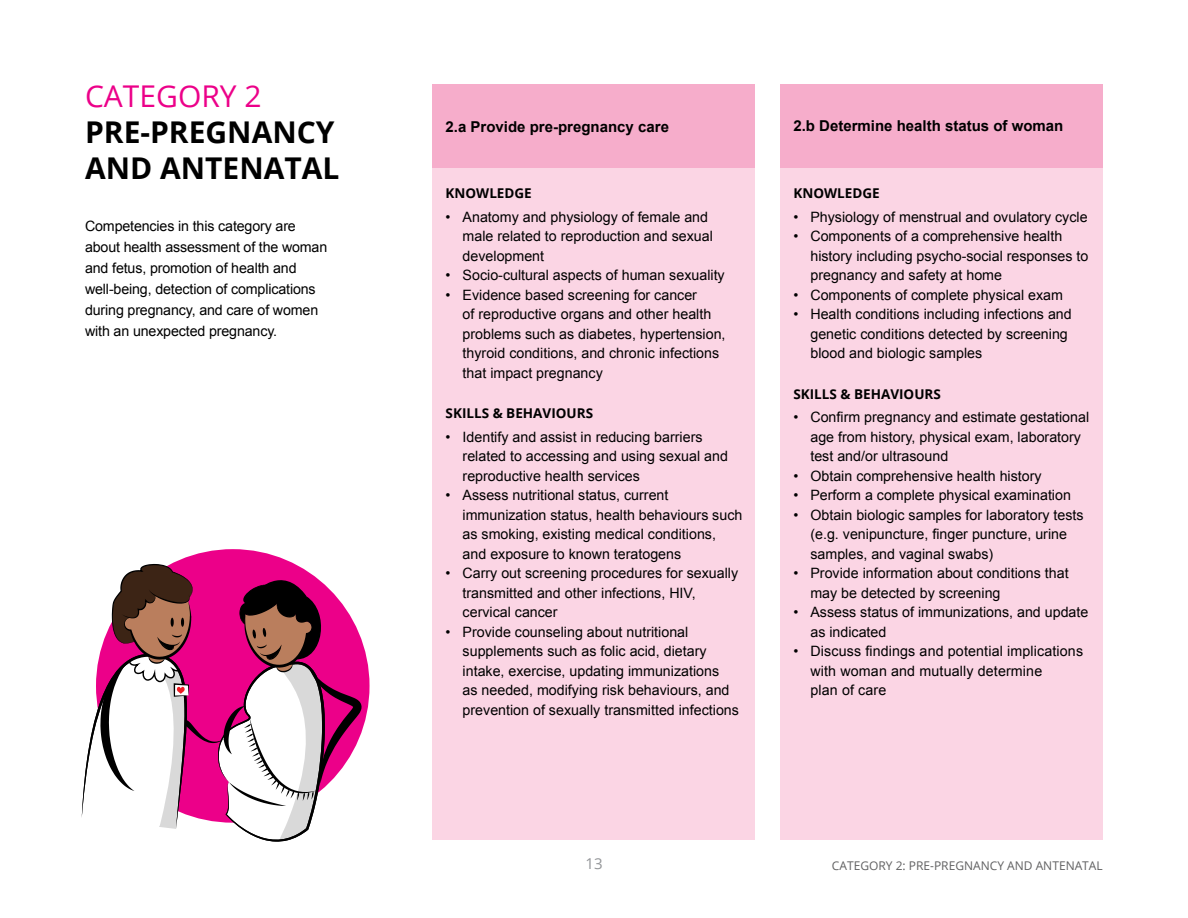
<style>
.page{position:relative;width:1188px;height:918px;background:#fff}
.page>*{position:absolute;margin:0;border:0;box-sizing:border-box;transform-origin:0 0}
.t1{font:700 30px/36px "Open Sans";color:#000}
.t2{font:30px "Open Sans";color:#ec0089}
.t3{font:700 15px "Arial";color:#000}
.t4{font:15px "Open Sans";color:#939598}
.t5{font:14.25px/19.5px "Arial";color:#000}
.t6{font:700 13.5px "Open Sans";color:#000}
.t7{font:12px "Open Sans";color:#606061}
</style>
<div class="page">
<div style="left:433px;top:84px;width:322px;height:84px;background:#f6adcb"></div>
<div style="left:781px;top:84px;width:322px;height:84px;background:#f6adcb"></div>
<div style="left:433px;top:168px;width:322px;height:672px;background:#fbd5e4"></div>
<div style="left:781px;top:168px;width:322px;height:672px;background:#fbd5e4"></div>
<div style="left:96px;top:549px;width:274px;height:274px;background:#ec0089;border-radius:50%"></div>
<svg style="left:82px;top:564px;width:280px;height:278px"></svg>
<h1 class="t2" style="left:85px;top:76px;width:178px">CATEGORY 2</h1>
<h1 class="t1" style="left:85px;top:113px;width:256px">PRE-PREGNANCY<br>AND ANTENATAL</h1>
<p class="t3" style="left:446px;top:116px;width:225px">2.a Provide pre-pregnancy care</p>
<p class="t3" style="left:793px;top:116px;width:272px">2.b Determine health status of woman</p>
<p class="t6" style="left:446px;top:183px;width:88px">KNOWLEDGE</p>
<p class="t5" style="left:463px;top:207px;width:252px;text-indent:-17px">• Anatomy and physiology of female and male related to reproduction and sexual development</p>
<p class="t5" style="left:446px;top:265px;width:281px">• Socio-cultural aspects of human sexuality</p>
<p class="t5" style="left:463px;top:285px;width:264px;text-indent:-17px">• Evidence based screening for cancer<br>of reproductive organs and other health problems such as diabetes, hypertension, thyroid conditions, and chronic infections that impact pregnancy</p>
<p class="t6" style="left:446px;top:404px;width:149px">SKILLS &amp; BEHAVIOURS</p>
<p class="t5" style="left:463px;top:427px;width:267px;text-indent:-17px">• Identify and assist in reducing barriers related to accessing and using sexual and reproductive health services</p>
<p class="t5" style="left:463px;top:486px;width:281px;text-indent:-17px">• Assess nutritional status, current immunization status, health behaviours such as smoking, existing medical conditions, and exposure to known teratogens</p>
<p class="t5" style="left:463px;top:564px;width:277px;text-indent:-17px">• Carry out screening procedures for sexually transmitted and other infections, HIV, cervical cancer</p>
<p class="t5" style="left:463px;top:622px;width:278px;text-indent:-17px">• Provide counseling about nutritional supplements such as folic acid, dietary intake, exercise, updating immunizations<br>as needed, modifying risk behaviours, and prevention of sexually transmitted infections</p>
<p class="t6" style="left:793px;top:183px;width:88px">KNOWLEDGE</p>
<p class="t5" style="left:793px;top:207px;width:296px">• Physiology of menstrual and ovulatory cycle</p>
<p class="t5" style="left:810px;top:226px;width:279px;text-indent:-17px">• Components of a comprehensive health history including psycho-social responses to pregnancy and safety at home</p>
<p class="t5" style="left:793px;top:285px;width:271px">• Components of complete physical exam</p>
<p class="t5" style="left:810px;top:304px;width:263px;text-indent:-17px">• Health conditions including infections and genetic conditions detected by screening blood and biologic samples</p>
<p class="t6" style="left:793px;top:384px;width:149px">SKILLS &amp; BEHAVIOURS</p>
<p class="t5" style="left:810px;top:408px;width:280px;text-indent:-17px">• Confirm pregnancy and estimate gestational age from history, physical exam, laboratory test and/or ultrasound</p>
<p class="t5" style="left:793px;top:466px;width:250px">• Obtain comprehensive health history</p>
<p class="t5" style="left:793px;top:486px;width:279px">• Perform a complete physical examination</p>
<p class="t5" style="left:810px;top:505px;width:275px;text-indent:-17px">• Obtain biologic samples for laboratory tests (e.g. venipuncture, finger puncture, urine samples, and vaginal swabs)</p>
<p class="t5" style="left:810px;top:564px;width:260px;text-indent:-17px">• Provide information about conditions that may be detected by screening</p>
<p class="t5" style="left:810px;top:603px;width:280px;text-indent:-17px">• Assess status of immunizations, and update as indicated</p>
<p class="t5" style="left:810px;top:642px;width:274px;text-indent:-17px">• Discuss findings and potential implications with woman and mutually determine<br>plan of care</p>
<p class="t5" style="left:85px;top:216px;width:244px;line-height:21px">Competencies in this category are about health assessment of the woman and fetus, promotion of health and well-being, detection of complications during pregnancy, and care of women with an unexpected pregnancy.</p>
<p class="t4" style="left:585px;top:853px;width:19px">13</p>
<p class="t7" style="left:832px;top:858px;width:17px">CATEGORY</p>
<p class="t7" style="left:896px;top:858px;width:54px">2: PRE-PREG</p>
<p class="t7" style="left:964px;top:858px;width:140px">NANCY AND ANTE NATAL</p>
</div>
